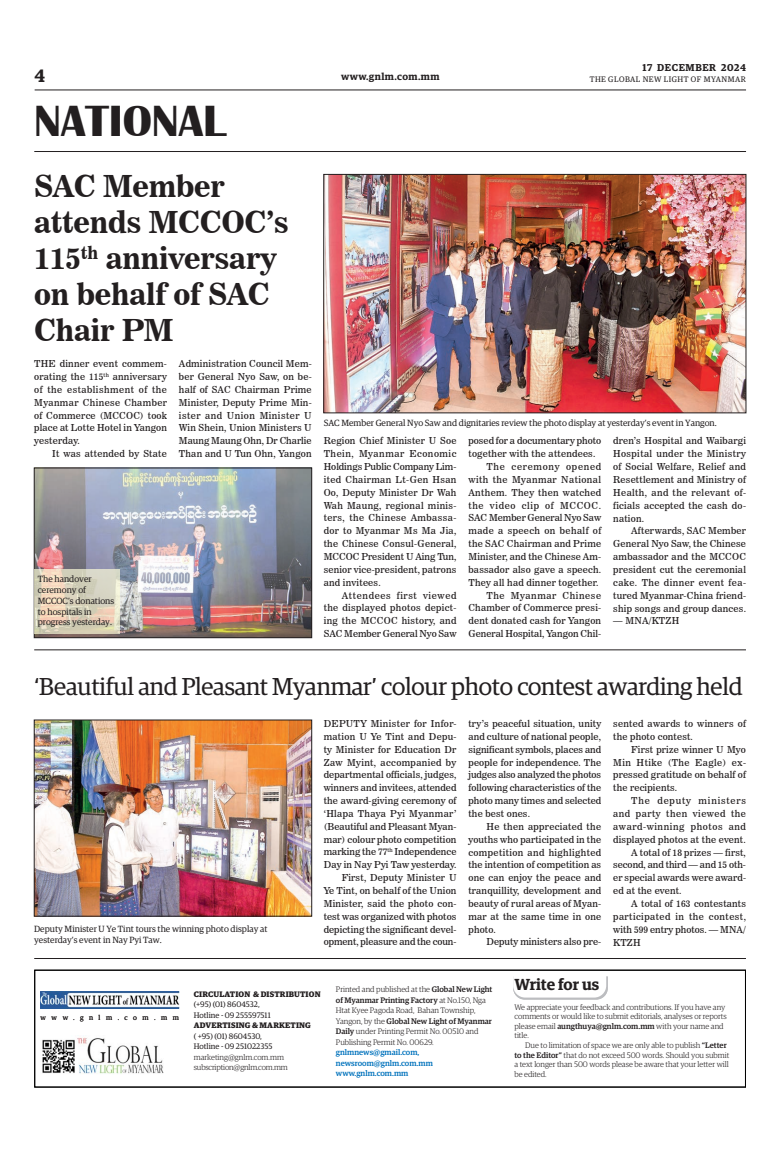
<style>
.page{position:relative;width:773px;height:1152px;background:#fff}
.page>*{position:absolute;margin:0;border:0;box-sizing:border-box;transform-origin:0 0}
.t1{font:700 45px "Britannic";color:#231f20}
._1_Clm_Head{font:30px/36px "News 706 BT Bold C";letter-spacing:-.01em;color:#231f20}
._1_Clm_Head-2{font:24.5px "Guardian Egyp";letter-spacing:-.01em;color:#231f20}
.t2{font:600 18px "Guardian Egyp";color:#231f20}
.t3{font:600 16px "Guardian Egyp";letter-spacing:-.005em;color:#231f20}
.t4{font:600 10px "Guardian Egyp";letter-spacing:.055em;color:#231f20}
._2nd_Body{font:9.5px/12.9px "News 706 BT Roman C";letter-spacing:.015em;color:#231f20;text-align:justify}
.Normal_Para{font:9.5px/12.9px "News 706 BT Roman C";letter-spacing:.015em;color:#231f20;text-align:justify}
.t5{font:9px/10.8px "Guardian Egyp";color:#231f20}
.t6{font:300 8px/9.6px "Guardian Egyp";color:#231f20}
.t7{font:8px "Guardian Egyp";color:#231f20}
.t8{font:500 8px/10.5px "Guardian Egyp";color:#0072bc}
.t9{font:700 8px "Guardian Egyp";letter-spacing:.02em;color:#231f20}
.t10{font:8px "Guardian Egyp";letter-spacing:.06em;color:#231f20}
.t11{font:300 8px "Guardian Egyp";letter-spacing:-.02em;color:#231f20}
.t12{font:7px "Guardian Egyp";letter-spacing:.785em;color:#231f20}
.s1{font-weight:500}
</style>
<div class="page">
<hr style="left:35px;top:89px;width:711px;height:1px;background:#231f20">
<hr style="left:34px;top:151px;width:712px;height:1px;background:#231f20">
<img style="left:42px;top:1037px;width:122px;height:37px">
<div style="left:34px;top:970px;width:712px;height:118px;border:1px solid #000"></div>
<svg style="left:513px;top:976px;width:94px;height:24px"></svg>
<img style="left:41px;top:991px;width:138px;height:18px">
<hr style="left:34px;top:958px;width:712px;height:1px;background:#231f20">
<img style="left:325px;top:176px;width:419px;height:235px">
<div style="left:323px;top:174px;width:423px;height:239px;border:1px solid #231f20"></div>
<hr style="left:34px;top:650px;width:712px;height:1px;background:#231f20">
<img style="left:36px;top:722px;width:274px;height:192px">
<div style="left:34px;top:720px;width:278px;height:196px;border:1px solid #231f20"></div>
<img style="left:36px;top:470px;width:274px;height:166px">
<div style="left:34px;top:468px;width:278px;height:170px;border:1px solid #231f20"></div>
<svg style="left:34px;top:569px;width:86px;height:64px;background:#ded3bc"></svg>
<h3 class="t2" style="left:35px;top:63px;width:12px">4</h3>
<h1 class="t1" style="left:34px;top:96px;width:193px">NATIONAL</h1>
<p class="t4" style="left:642px;top:60px;width:105px">17 DECEMBER 2024</p>
<p class="t4" style="left:341px;top:69px;width:100px">www.gnlm.com.mm</p>
<p class="t10" style="left:589px;top:74px;width:158px">THE GLOBAL NEW LIGHT OF MYANMAR</p>
<p class="_1_Clm_Head" style="left:34px;top:168px;width:256px">SAC Member attends MCCOC’s<br>115<sup>th</sup> anniversary on behalf of SAC<br>Chair PM</p>
<p class="Normal_Para" style="left:34px;top:357px;width:134px">THE dinner event commem&shy;orating the 115<sup>th</sup> anniversary of the establishment of the Myanmar Chinese Chamber of Commerce (MCCOC) took place at Lotte Hotel in Yangon yesterday.</p>
<p class="_2nd_Body" style="left:52px;top:447px;width:116px">It was attended by State</p>
<p class="_2nd_Body" style="left:179px;top:357px;width:134px">Administration Council Mem&shy;ber General Nyo Saw, on be&shy;half of SAC Chairman Prime Minister, Deputy Prime Min&shy;ister and Union Minister U Win Shein, Union Ministers U Maung Maung Ohn, Dr Charlie Than and U Tun Ohn, Yangon</p>
<p class="t5" style="left:38px;top:573px;width:78px">The handover ceremony of<br>MCCOC’s donations to hospitals in progress yesterday.</p>
<p class="t5" style="left:324px;top:417px;width:394px">SAC Member General Nyo Saw and dignitaries review the photo display at yesterday’s event in Yangon.</p>
<p class="_2nd_Body" style="left:324px;top:434px;width:134px">Region Chief Minister U Soe Thein, Myanmar Economic Holdings Public Company Lim&shy;ited Chairman Lt-Gen Hsan Oo, Deputy Minister Dr Wah Wah Maung, regional minis&shy;ters, the Chinese Ambassa&shy;dor to Myanmar Ms Ma Jia, the Chinese Consul-General, MCCOC President U Aing Tun, senior vice-president, patrons and invitees.</p>
<p class="_2nd_Body" style="left:324px;top:589px;width:134px;text-indent:18px">Attendees first viewed the displayed photos depict&shy;ing the MCCOC history, and SAC Member General Nyo Saw</p>
<p class="_2nd_Body" style="left:468px;top:434px;width:134px">posed for a documentary photo together with the attendees.</p>
<p class="_2nd_Body" style="left:468px;top:460px;width:134px;text-indent:18px">The ceremony opened with the Myanmar National Anthem. They then watched the video clip of MCCOC.<br>SAC Member General Nyo Saw made a speech on behalf of the SAC Chairman and Prime Minister, and the Chinese Am&shy;bassador also gave a speech.<br>They all had dinner together.</p>
<p class="_2nd_Body" style="left:468px;top:589px;width:134px;text-indent:18px">The Myanmar Chinese Chamber of Commerce presi&shy;dent donated cash for Yangon General Hospital, Yangon Chil-</p>
<p class="_2nd_Body" style="left:613px;top:435px;width:134px">dren’s Hospital and Waibargi Hospital under the Ministry of Social Welfare, Relief and Resettlement and Ministry of Health, and the relevant of&shy;ficials accepted the cash do&shy;nation.</p>
<p class="_2nd_Body" style="left:613px;top:525px;width:134px;text-indent:18px">Afterwards, SAC Member General Nyo Saw, the Chinese ambassador and the MCCOC president cut the ceremonial cake. The dinner event fea&shy;tured Myanmar-China friend&shy;ship songs and group dances.</p>
<p class="_2nd_Body" style="left:613px;top:614px;width:68px">— MNA/KTZH</p>
<p class="_1_Clm_Head-2" style="left:34px;top:670px;width:709px">‘Beautiful and Pleasant Myanmar’ colour photo contest awarding held</p>
<p class="t5" style="left:34px;top:923px;width:235px">Deputy Minister U Ye Tint tours the winning photo display at yesterday’s event in Nay Pyi Taw.</p>
<p class="Normal_Para" style="left:324px;top:717px;width:134px">DEPUTY Minister for Infor&shy;mation U Ye Tint and Depu&shy;ty Minister for Education Dr Zaw Myint, accompanied by departmental officials, judges, winners and invitees, attended the award-giving ceremony of ‘Hlapa Thaya Pyi Myanmar’ (Beautiful and Pleasant Myan&shy;mar) colour photo competition marking the 77<sup>th</sup> Independence Day in Nay Pyi Taw yesterday.</p>
<p class="_2nd_Body" style="left:324px;top:871px;width:134px;text-indent:18px">First, Deputy Minister U Ye Tint, on behalf of the Union Minister, said the photo con&shy;test was organized with photos depicting the significant devel&shy;opment, pleasure and the coun-</p>
<p class="_2nd_Body" style="left:468px;top:717px;width:134px">try’s peaceful situation, unity and culture of national people, significant symbols, places and people for independence. The judges also analyzed the photos following characteristics of the photo many times and selected the best ones.</p>
<p class="_2nd_Body" style="left:468px;top:820px;width:134px;text-indent:18px">He then appreciated the youths who participated in the competition and highlighted the intention of competition as one can enjoy the peace and tranquillity, development and beauty of rural areas of Myan&shy;mar at the same time in one photo.</p>
<p class="_2nd_Body" style="left:486px;top:936px;width:116px">Deputy ministers also pre-</p>
<p class="_2nd_Body" style="left:613px;top:717px;width:134px">sented awards to winners of the photo contest.</p>
<p class="_2nd_Body" style="left:613px;top:743px;width:134px;text-indent:18px">First prize winner U Myo Min Htike (The Eagle) ex&shy;pressed gratitude on behalf of the recipients.</p>
<p class="_2nd_Body" style="left:613px;top:794px;width:134px;text-indent:18px">The deputy ministers and party then viewed the award-winning photos and displayed photos at the event.</p>
<p class="_2nd_Body" style="left:613px;top:846px;width:134px;text-indent:18px">A total of 18 prizes — first, second, and third — and 15 oth&shy;er special awards were award&shy;ed at the event.</p>
<p class="_2nd_Body" style="left:613px;top:897px;width:134px;text-indent:18px">A total of 163 contestants participated in the contest, with 599 entry photos. — MNA/ KTZH</p>
<p class="t12" style="left:41px;top:1013px;width:140px">www.gnlm.com.mm</p>
<p class="t9" style="left:194px;top:988px;width:128px">CIRCULATION &amp; DISTRIBUTION</p>
<p class="t7" style="left:194px;top:999px;width:67px">(+95) (01) 8604532,</p>
<p class="t7" style="left:194px;top:1010px;width:78px">Hotline - 09 255597511</p>
<p class="t9" style="left:194px;top:1019px;width:118px">ADVERTISING &amp; MARKETING</p>
<p class="t7" style="left:194px;top:1031px;width:70px">( +95) (01) 8604530,</p>
<p class="t7" style="left:194px;top:1041px;width:80px">Hotline - 09 251022355</p>
<p class="t6" style="left:194px;top:1052px;width:92px">marketing@gnlm.com.mm</p>
<p class="t11" style="left:194px;top:1062px;width:95px">subscription@gnlm.com.mm</p>
<p class="t6" style="left:336px;top:984px;width:158px;line-height:10.5px">Printed and published at the <span class="s1">Global New Light of Myanmar Printing Factory</span> at No.150, Nga Htat Kyee Pagoda Road, Bahan Township, Yangon, by the <span class="s1">Global New Light of Myanmar Daily</span> under Printing Permit No. 00510 and Publishing Permit No. 00629.</p>
<p class="t8" style="left:336px;top:1047px;width:98px">gnlmnews@gmail.com, newsroom@gnlm.com.mm www.gnlm.com.mm</p>
<p class="t3" style="left:514px;top:973px;width:86px">Write for us</p>
<p class="t6" style="left:514px;top:1002px;width:214px">We appreciate your feedback and contributions. If you have any comments or would like to submit editorials, analyses or reports please email <span class="s1">aungthuya@gnlm.com.mm</span> with your name and title.</p>
<p class="t6" style="left:514px;top:1040px;width:216px;text-indent:11px">Due to limitation of space we are only able to publish <span class="s1">“Letter to the Editor”</span> that do not exceed 500 words. Should you submit a text longer than 500 words please be aware that your letter will be edited.</p>
</div>
